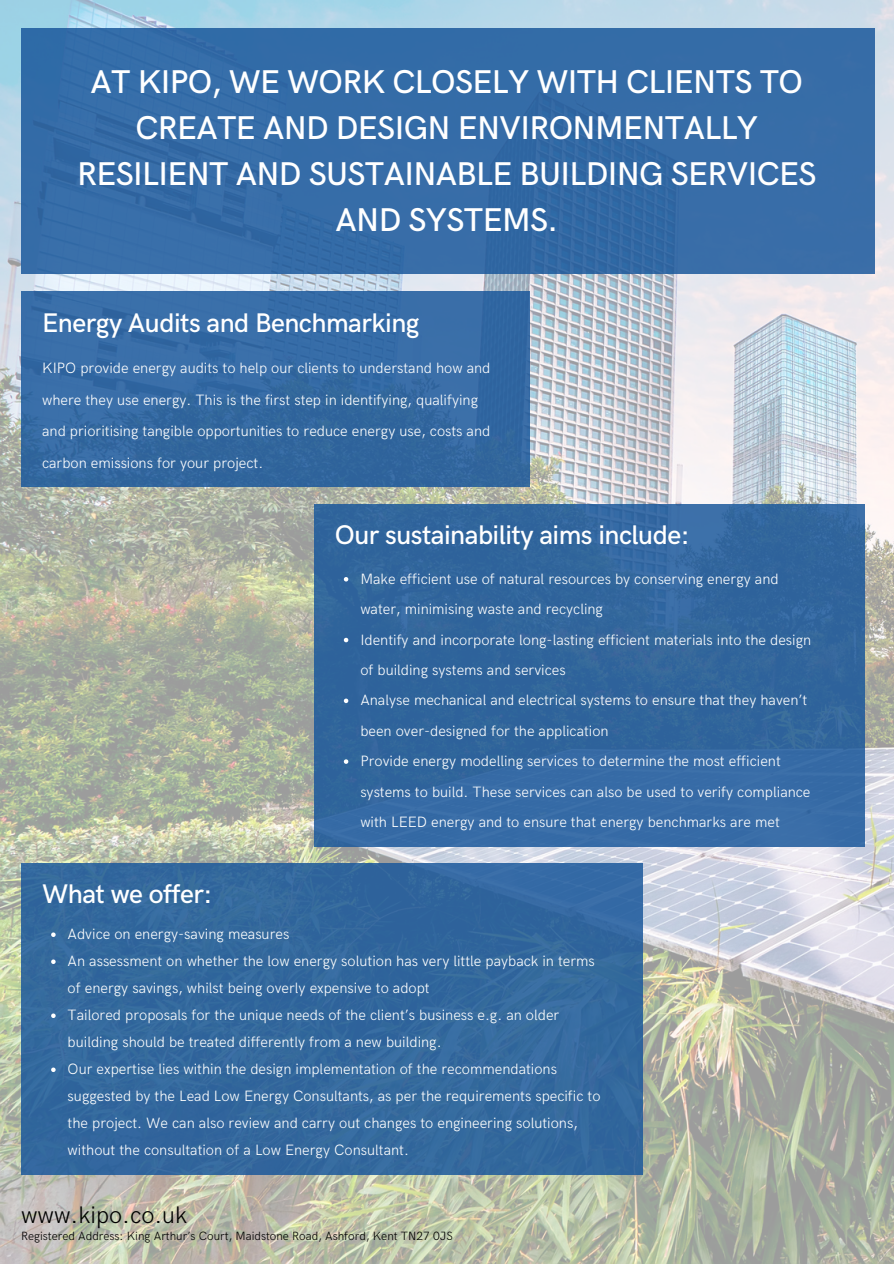
<style>
.page{position:relative;width:894px;height:1264px;background:#fff}
.page>*{position:absolute;margin:0;border:0;box-sizing:border-box;transform-origin:0 0}
.t1{font:500 33px/46.2px "HK Grotesk";letter-spacing:-.02em;color:#fff;text-align:center}
.t2{font:500 27px "HK Grotesk";letter-spacing:-.02em;color:#fff}
.t3{font:300 24px "HK Grotesk";color:#000}
.t4{font:300 15px/30.3px "HK Grotesk";color:#fff}
.t5{font:300 12px "HK Grotesk";color:#000}
</style>
<div class="page">
<img style="left:0;top:0;width:893px;height:1263px">
<div style="left:21px;top:28px;width:853px;height:246px;background:#366ca7"></div>
<div style="left:21px;top:291px;width:508px;height:195px;background:#356ba4"></div>
<div style="left:314px;top:504px;width:550px;height:342px;background:#32669c"></div>
<svg style="left:344px;top:577px;width:4px;height:4px"></svg>
<svg style="left:344px;top:637px;width:4px;height:5px"></svg>
<svg style="left:344px;top:698px;width:4px;height:5px"></svg>
<svg style="left:344px;top:759px;width:4px;height:4px"></svg>
<div style="left:21px;top:863px;width:621px;height:311px;background:#33689c"></div>
<svg style="left:51px;top:932px;width:5px;height:5px"></svg>
<svg style="left:51px;top:959px;width:5px;height:5px"></svg>
<svg style="left:51px;top:1013px;width:5px;height:5px"></svg>
<svg style="left:51px;top:1067px;width:5px;height:5px"></svg>
<h1 class="t1" style="left:77px;top:60px;width:740px">AT KIPO, WE WORK CLOSELY WITH CLIENTS TO CREATE AND DESIGN ENVIRONMENTALLY RESILIENT AND SUSTAINABLE BUILDING SERVICES AND SYSTEMS.</h1>
<h4 class="t2" style="left:42px;top:307px;width:379px">Energy Audits and Benchmarking</h4>
<h4 class="t4" style="left:42px;top:353px;width:450px;line-height:31.5px">KIPO provide energy audits to help our clients to understand how and where they use energy. This is the first step in identifying, qualifying and prioritising tangible opportunities to reduce energy use, costs and carbon emissions for your project.</h4>
<h2 class="t2" style="left:335px;top:520px;width:356px">Our sustainability aims include:</h2>
<p class="t4" style="left:360px;top:564px;width:419px">Make efficient use of natural resources by conserving energy and water, minimising waste and recycling</p>
<p class="t4" style="left:360px;top:625px;width:452px">Identify and incorporate long-lasting efficient materials into the design of building systems and services</p>
<p class="t4" style="left:360px;top:685px;width:448px">Analyse mechanical and electrical systems to ensure that they haven’t been over-designed for the application</p>
<p class="t4" style="left:360px;top:746px;width:451px">Provide energy modelling services to determine the most efficient systems to build. These services can also be used to verify compliance with LEED energy and to ensure that energy benchmarks are met</p>
<h2 class="t2" style="left:42px;top:878px;width:172px">What we offer:</h2>
<p class="t4" style="left:68px;top:919px;width:223px">Advice on energy-saving measures</p>
<p class="t4" style="left:68px;top:948px;width:528px;line-height:27px">An assessment on whether the low energy solution has very little payback in terms of energy savings, whilst being overly expensive to adopt</p>
<p class="t4" style="left:68px;top:1002px;width:493px;line-height:27px">Tailored proposals for the unique needs of the client’s business e.g. an older building should be treated differently from a new building.</p>
<p class="t4" style="left:68px;top:1056px;width:534px;line-height:27px">Our expertise lies within the design implementation of the recommendations suggested by the Lead Low Energy Consultants, as per the requirements specific to the project. We can also review and carry out changes to engineering solutions, without the consultation of a Low Energy Consultant.</p>
<h3 class="t3" style="left:21px;top:1200px;width:168px">www.kipo.co.uk</h3>
<p class="t5" style="left:21px;top:1229px;width:433px">Registered Address: King Arthur’s Court, Maidstone Road, Ashford, Kent TN27 0JS</p>
</div>
